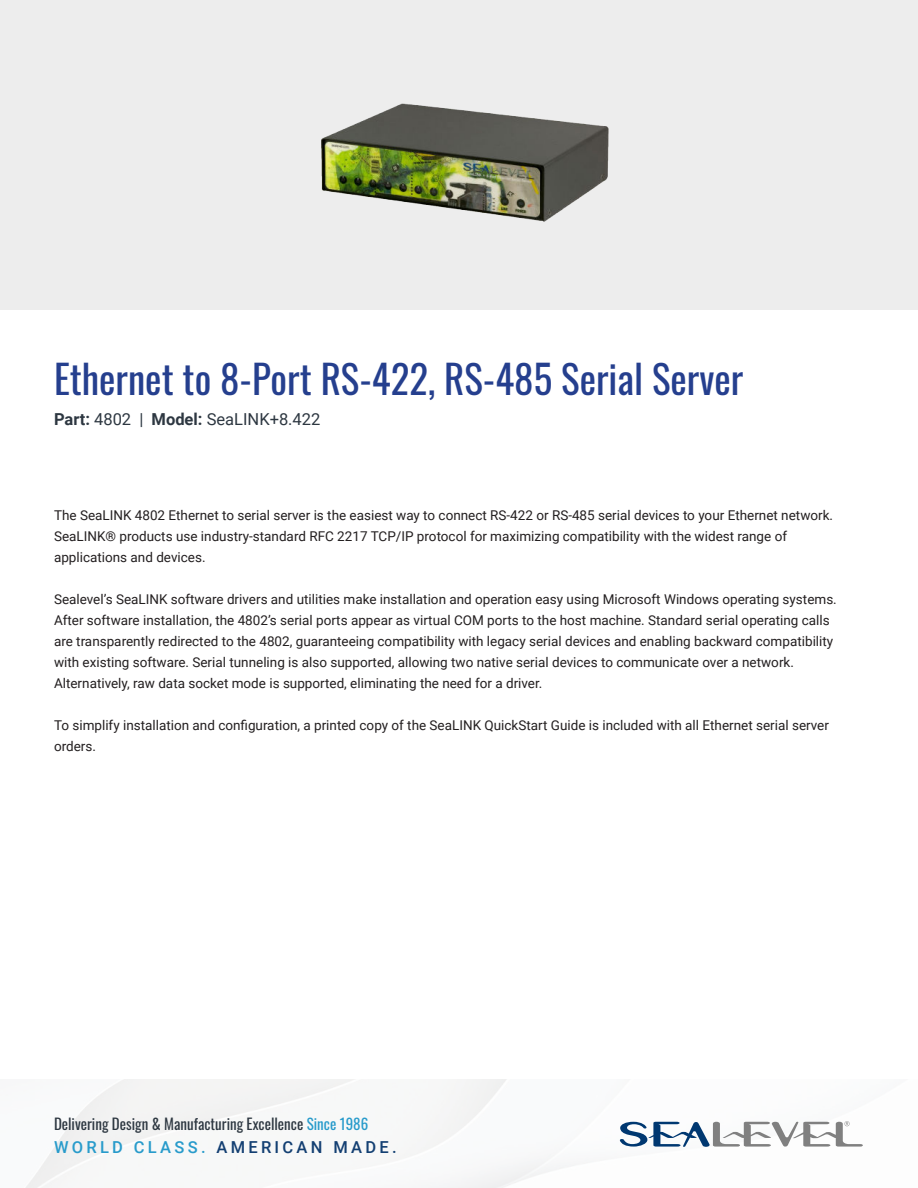
<style>
.page{position:relative;width:918px;height:1188px;background:#fff}
.page>*{position:absolute;margin:0;border:0;box-sizing:border-box;transform-origin:0 0}
.t1{font:39px "Oswald";color:#253f8e}
.t2{font:16.5px "Roboto";color:#2d3741}
.t3{font:500 16.5px "Roboto";letter-spacing:.2em;color:#133f72}
.t4{font:15px "Oswald";color:#2d3741}
.t5{font:13.5px/21px "Roboto";color:#231f20}
.s1{font-weight:700}
.s2{color:#289bcb}
</style>
<div class="page">
<div style="left:0;top:0;width:918px;height:309px;background:#ededed"></div>
<svg style="left:620px;top:1121px;width:243px;height:26px"></svg>
<img style="left:321px;top:103px;width:288px;height:119px">
<h1 class="t1" style="left:54px;top:363px;width:691px">Ethernet to 8-Port RS-422, RS-485 Serial Server</h1>
<p class="t2" style="left:54px;top:412px;width:268px"><span class="s1">Part:</span> 4802 | <span class="s1">Model:</span> SeaLINK+8.422</p>
<p class="t5" style="left:54px;top:505px;width:781px">The SeaLINK 4802 Ethernet to serial server is the easiest way to connect RS-422 or RS-485 serial devices to your Ethernet network.<br>SeaLINK® products use industry-standard RFC 2217 TCP/IP protocol for maximizing compatibility with the widest range of applications and devices.</p>
<p class="t5" style="left:54px;top:589px;width:784px">Sealevel’s SeaLINK software drivers and utilities make installation and operation easy using Microsoft Windows operating systems.<br>After software installation, the 4802’s serial ports appear as virtual COM ports to the host machine. Standard serial operating calls are transparently redirected to the 4802, guaranteeing compatibility with legacy serial devices and enabling backward compatibility with existing software. Serial tunneling is also supported, allowing two native serial devices to communicate over a network.<br>Alternatively, raw data socket mode is supported, eliminating the need for a driver.</p>
<p class="t5" style="left:54px;top:714px;width:776px">To simplify installation and configuration, a printed copy of the SeaLINK QuickStart Guide is included with all Ethernet serial server orders.</p>
<p class="t4" style="left:54px;top:1118px;width:316px">Delivering Design &amp; Manufacturing Excellence <span class="s2">Since 1986</span></p>
<p class="t3" style="left:54px;top:1138px;width:344px"><span class="s2">WORLD CLASS.</span> AMERICAN MADE.</p>
</div>
